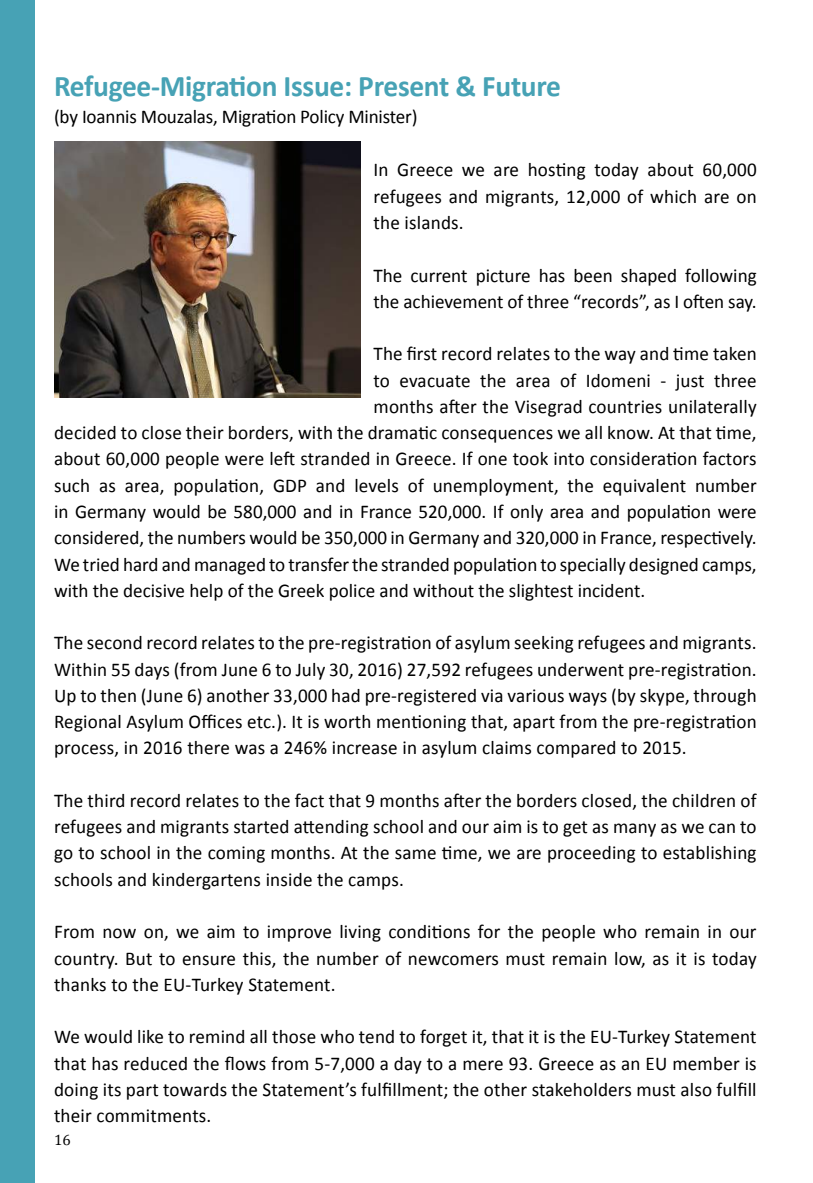
<style>
.page{position:relative;width:813px;height:1183px;background:#fff}
.page>*{position:absolute;margin:0;border:0;box-sizing:border-box;transform-origin:0 0}
.t1{font:700 30px "Calibri";letter-spacing:-.01em;color:#47a2b5}
.t2{font:19.5px/26.2px "Calibri";color:#000;text-align:justify}
.t3{font:15px "Cambria";color:#000}
</style>
<div class="page">
<div style="left:0;top:0;width:34px;height:1182px;background:#47a2b5"></div>
<img style="left:54px;top:141px;width:306px;height:257px">
<h1 class="t1" style="left:54px;top:67px;width:508px">Refugee-Migration Issue: Present &amp; Future</h1>
<p class="t2" style="left:54px;top:104px;width:365px">(by Ioannis Mouzalas, Migration Policy Minister)</p>
<p class="t2" style="left:373px;top:157px;width:384px">In Greece we are hosting today about 60,000 refugees and migrants, 12,000 of which are on the islands.</p>
<p class="t2" style="left:373px;top:262px;width:384px">The current picture has been shaped following the achievement of three “records”, as I often say.</p>
<p class="t2" style="left:373px;top:341px;width:384px">The first record relates to the way and time taken</p>
<p class="t2" style="left:373px;top:367px;width:384px">to evacuate the area of Idomeni - just three</p>
<p class="t2" style="left:373px;top:393px;width:384px">months after the Visegrad countries unilaterally</p>
<p class="t2" style="left:54px;top:419px;width:703px">decided to close their borders, with the dramatic consequences we all know. At that time,</p>
<p class="t2" style="left:54px;top:446px;width:703px">about 60,000 people were left stranded in Greece. If one took into consideration factors</p>
<p class="t2" style="left:54px;top:472px;width:703px">such as area, population, GDP and levels of unemployment, the equivalent number</p>
<p class="t2" style="left:54px;top:498px;width:703px">in Germany would be 580,000 and in France 520,000. If only area and population were</p>
<p class="t2" style="left:54px;top:524px;width:703px">considered, the numbers would be 350,000 in Germany and 320,000 in France, respectively.</p>
<p class="t2" style="left:54px;top:551px;width:703px">We tried hard and managed to transfer the stranded population to specially designed camps,</p>
<p class="t2" style="left:54px;top:577px;width:592px">with the decisive help of the Greek police and without the slightest incident.</p>
<p class="t2" style="left:54px;top:629px;width:703px">The second record relates to the pre-registration of asylum seeking refugees and migrants.<br>Within 55 days (from June 6 to July 30, 2016) 27,592 refugees underwent pre-registration.<br>Up to then (June 6) another 33,000 had pre-registered via various ways (by skype, through Regional Asylum Offices etc.). It is worth mentioning that, apart from the pre-registration process, in 2016 there was a 246% increase in asylum claims compared to 2015.</p>
<p class="t2" style="left:54px;top:787px;width:703px">The third record relates to the fact that 9 months after the borders closed, the children of refugees and migrants started attending school and our aim is to get as many as we can to go to school in the coming months. At the same time, we are proceeding to establishing schools and kindergartens inside the camps.</p>
<p class="t2" style="left:54px;top:918px;width:703px">From now on, we aim to improve living conditions for the people who remain in our country. But to ensure this, the number of newcomers must remain low, as it is today thanks to the EU-Turkey Statement.</p>
<p class="t2" style="left:54px;top:1023px;width:703px">We would like to remind all those who tend to forget it, that it is the EU-Turkey Statement that has reduced the flows from 5-7,000 a day to a mere 93. Greece as an EU member is doing its part towards the Statement’s fulfillment; the other stakeholders must also fulfill their commitments.</p>
<p class="t3" style="left:54px;top:1130px;width:18px">16</p>
</div>
